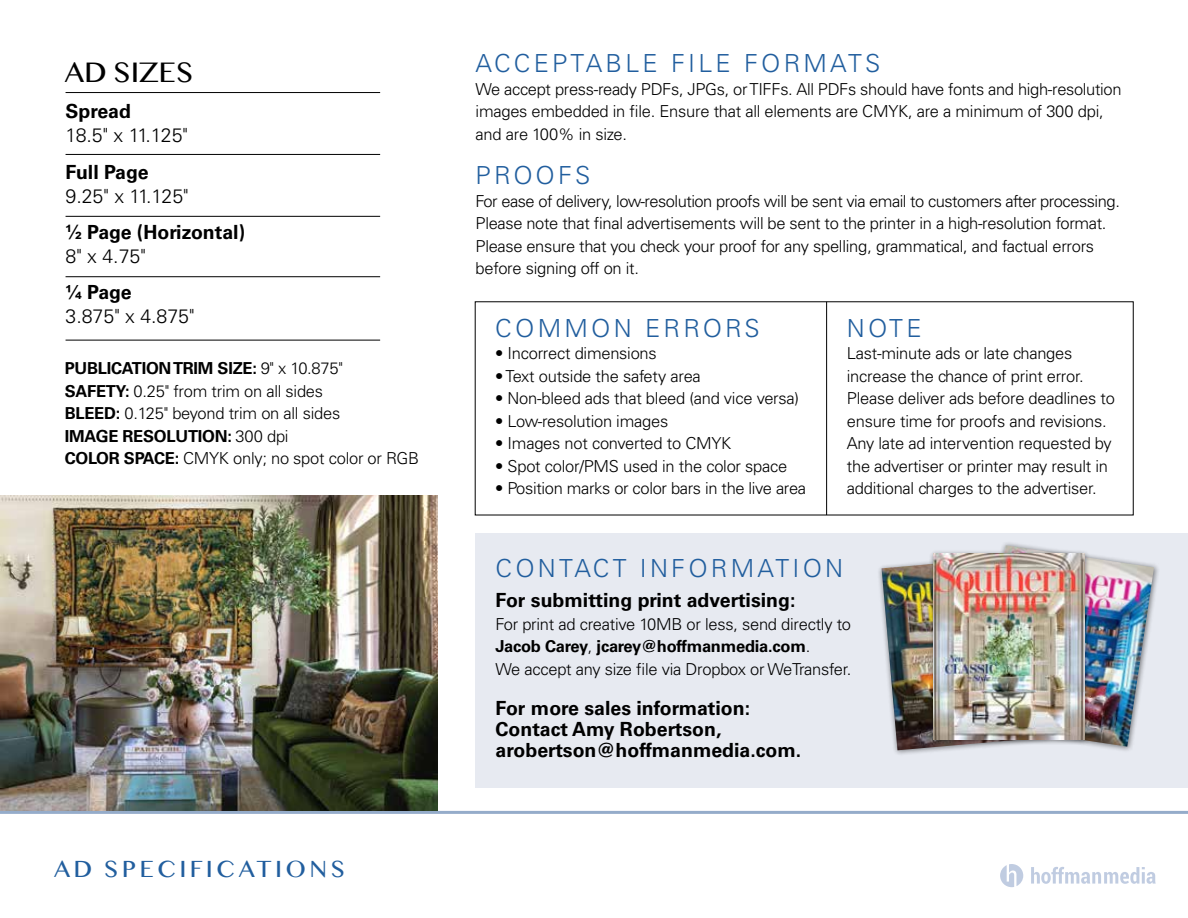
<style>
.page{position:relative;width:1188px;height:918px;background:#fff}
.page>*{position:absolute;margin:0;border:0;box-sizing:border-box;transform-origin:0 0}
.t1{font:30px "Myanmar MN";color:#000}
.t2{font:300 24.9px "Univers LT Std";letter-spacing:.13em;color:#215e9e}
.t3{font:24.9px "Malayalam MN";letter-spacing:.13em;color:#215e9e}
.t4{font:700 19.5px/21px "Univers LT Std";color:#000}
.t5{font:300 19.5px/36px "Univers LT Std";color:#000}
.t6{font:300 16.5px/22.5px "Univers LT Std";letter-spacing:-.015em;color:#000}
.s1{font-weight:300}
.s2{font-family:"Arial"}
.s3{font-family:"Arial";font-weight:700}
.s4{font-weight:700}
</style>
<div class="page">
<div style="left:475px;top:533px;width:713px;height:254px;background:#e7eaf1"></div>
<hr style="left:0;top:811px;width:1188px;height:3px;background:#95acca">
<hr style="left:66px;top:154px;width:314px;height:1px;background:#000">
<hr style="left:66px;top:92px;width:314px;height:1px;background:#000">
<hr style="left:66px;top:340px;width:314px;height:1px;background:#000">
<hr style="left:66px;top:216px;width:314px;height:1px;background:#000">
<hr style="left:66px;top:276px;width:314px;height:1px;background:#000">
<div style="left:974px;top:541px;width:186px;height:212px;background:#000;opacity:.5"></div>
<img style="left:979px;top:545px;width:175px;height:202px">
<div style="left:877px;top:551px;width:177px;height:205px;background:#000;opacity:.5"></div>
<img style="left:882px;top:555px;width:165px;height:195px">
<div style="left:929px;top:550px;width:162px;height:196px;background:#000;opacity:.5"></div>
<img style="left:934px;top:554px;width:150px;height:185px">
<hr style="left:826px;top:302px;width:1px;height:213px;background:#000">
<svg style="left:1031px;top:867px;width:125px;height:17px"></svg>
<svg style="left:1000px;top:864px;width:23px;height:23px"></svg>
<img style="left:0;top:496px;width:437px;height:315px">
<h1 class="t1" style="left:65px;top:54px;width:130px">AD SIZES</h1>
<p class="t4" style="left:66px;top:101px;width:67px">Spread</p>
<p class="t5" style="left:66px;top:117px;width:124px">18.5" x 11.125"</p>
<p class="t4" style="left:66px;top:162px;width:84px">Full Page</p>
<p class="t4" style="left:66px;top:179px;width:181px;line-height:36px"><span class="s1">9.25" x 11.125"<br></span><span class="s2">½</span> Page (Horizontal)</p>
<p class="t5" style="left:66px;top:238px;width:82px">8" x 4.75" <span class="s3">¼</span> <span class="s4">Page</span></p>
<p class="t5" style="left:66px;top:298px;width:131px">3.875" x 4.875"</p>
<p class="t6" style="left:65px;top:357px;width:356px"><span class="s4">PUBLICATION TRIM SIZE:</span> 9" x 10.875"<br><span class="s4">SAFETY:</span> 0.25" from trim on all sides<br><span class="s4">BLEED:</span> 0.125" beyond trim on all sides<br><span class="s4">IMAGE RESOLUTION:</span> 300 dpi<br><span class="s4">COLOR SPACE:</span> CMYK only; no spot color or RGB</p>
<h2 class="t3" style="left:54px;top:856px;width:293px">AD SPECIFICATIONS</h2>
<h2 class="t2" style="left:476px;top:48px;width:406px">ACCEPTABLE FILE FORMATS</h2>
<p class="t6" style="left:476px;top:77px;width:648px">We accept press-ready PDFs, JPGs, or TIFFs. All PDFs should have fonts and high-resolution images embedded in file. Ensure that all elements are CMYK, are a minimum of 300 dpi, and are 100% in size.</p>
<h2 class="t2" style="left:476px;top:160px;width:116px">PROOFS</h2>
<p class="t6" style="left:476px;top:190px;width:646px">For ease of delivery, low-resolution proofs will be sent via email to customers after processing.<br>Please note that final advertisements will be sent to the printer in a high-resolution format.<br>Please ensure that you check your proof for any spelling, grammatical, and factual errors before signing off on it.</p>
<h2 class="t2" style="left:495px;top:313px;width:266px">COMMON ERRORS</h2>
<p class="t6" style="left:495px;top:342px;width:163px">• Incorrect dimensions</p>
<p class="t6" style="left:495px;top:365px;width:207px">• Text outside the safety area</p>
<p class="t6" style="left:495px;top:387px;width:305px">• Non-bleed ads that bleed (and vice versa)</p>
<p class="t6" style="left:495px;top:410px;width:174px">• Low-resolution images</p>
<p class="t6" style="left:495px;top:432px;width:238px">• Images not converted to CMYK</p>
<p class="t6" style="left:495px;top:455px;width:294px">• Spot color/PMS used in the color space</p>
<p class="t6" style="left:495px;top:477px;width:312px">• Position marks or color bars in the live area</p>
<h2 class="t2" style="left:847px;top:313px;width:76px">NOTE</h2>
<p class="t6" style="left:847px;top:342px;width:270px">Last-minute ads or late changes increase the chance of print error.<br>Please deliver ads before deadlines to ensure time for proofs and revisions.<br>Any late ad intervention requested by the advertiser or printer may result in additional charges to the advertiser.</p>
<h2 class="t2" style="left:496px;top:554px;width:349px">CONTACT INFORMATION</h2>
<p class="t4" style="left:496px;top:590px;width:301px">For submitting print advertising:</p>
<p class="t6" style="left:496px;top:613px;width:357px">For print ad creative 10MB or less, send directly to<br><span class="s4">Jacob Carey</span>, <span class="s4">jcarey@hoffmanmedia.com</span>.<br>We accept any size file via Dropbox or WeTransfer.</p>
<p class="t4" style="left:496px;top:698px;width:307px">For more sales information:<br>Contact Amy Robertson, arobertson@hoffmanmedia.com.</p>
</div>
